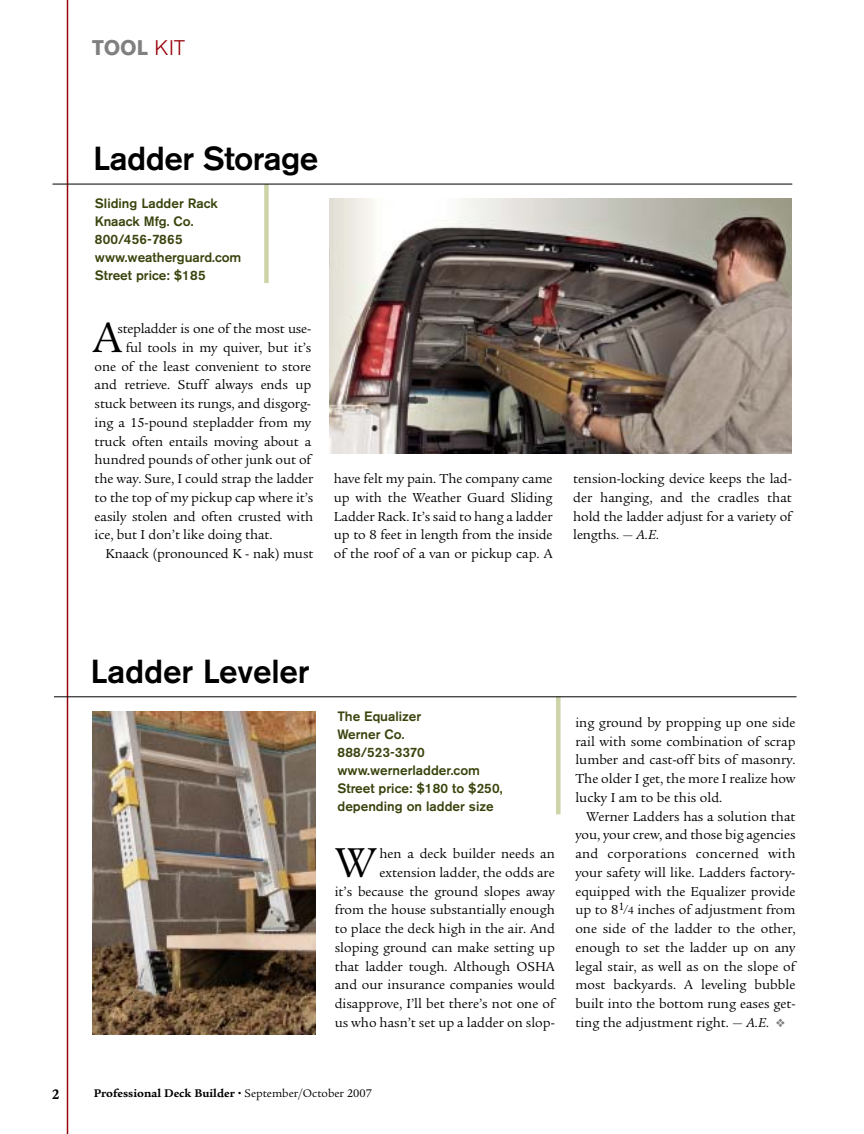
<style>
.page{position:relative;width:864px;height:1134px;background:#fff}
.page>*{position:absolute;margin:0;border:0;box-sizing:border-box;transform-origin:0 0}
.t1{font:46.5px "Legacy Serif";color:#000}
.t2{font:45.3px "Legacy Serif";color:#000}
.t3{font:500 33px "Akzidenz Grotesk BE";letter-spacing:-.015em;color:#000}
.t4{font:700 21px "Akzidenz Grotesk BE";color:#808080}
.t5{font:700 15px "Legacy Serif";color:#000}
.t6{font:14.1px/18.8px "Legacy Serif";letter-spacing:-.005em;color:#000;text-align:justify}
.t7{font:500 13.5px/18px "Akzidenz Grotesk BE";color:#39440d}
.t8{font:700 12px "Legacy Serif";color:#000}
.s1{font-weight:300;color:#990009}
.s2{font-style:italic}
.s3{font-size:11.55px}
.s4{color:#808080}
.s5{font-weight:900}
.s6{font-weight:400}
</style>
<div class="page">
<hr style="left:67px;top:0;width:1px;height:1134px;background:#990009">
<div style="left:264px;top:184px;width:5px;height:99px;background:#ced3a8"></div>
<hr style="left:53px;top:184px;width:739px;height:1px;background:#000">
<img style="left:329px;top:198px;width:463px;height:256px">
<div style="left:556px;top:697px;width:5px;height:117px;background:#ced3a8"></div>
<hr style="left:54px;top:697px;width:742px;height:1px;background:#000">
<img style="left:93px;top:711px;width:222px;height:324px">
<h3 class="t4" style="left:92px;top:40px;width:94px">TOOL <span class="s1">KIT</span></h3>
<h3 class="t3" style="left:93px;top:146px;width:227px">Ladder Storage</h3>
<p class="t7" style="left:95px;top:196px;width:148px">Sliding Ladder Rack<br>Knaack Mfg. Co.<br>800/456-7865 www.weatherguard.com<br>Street price: $185</p>
<h1 class="t1" style="left:93px;top:319px;width:31px">A</h1>
<p class="t6" style="left:117px;top:321px;width:195px">stepladder is one of the most use-</p>
<p class="t6" style="left:126px;top:339px;width:187px">ful tools in my quiver, but it’s</p>
<p class="t6" style="left:95px;top:358px;width:218px">one of the least convenient to store</p>
<p class="t6" style="left:95px;top:377px;width:218px">and retrieve. Stuff always ends up</p>
<p class="t6" style="left:95px;top:396px;width:218px">stuck between its rungs, and disgorg-</p>
<p class="t6" style="left:95px;top:414px;width:218px">ing a 15-pound stepladder from my</p>
<p class="t6" style="left:95px;top:433px;width:218px">truck often entails moving about a</p>
<p class="t6" style="left:95px;top:452px;width:218px">hundred pounds of other junk out of</p>
<p class="t6" style="left:95px;top:471px;width:220px">the way. Sure, I could strap the ladder</p>
<p class="t6" style="left:95px;top:489px;width:220px">to the top of my pickup cap where it’s</p>
<p class="t6" style="left:95px;top:508px;width:220px">easily stolen and often crusted with</p>
<p class="t6" style="left:95px;top:527px;width:179px">ice, but I don’t like doing that.</p>
<p class="t6" style="left:105px;top:546px;width:209px">Knaack (pronounced K - nak) must</p>
<p class="t6" style="left:334px;top:471px;width:220px">have felt my pain. The company came up with the Weather Guard Sliding Ladder Rack. It’s said to hang a ladder up to 8 feet in length from the inside of the roof of a van or pickup cap. A</p>
<p class="t6" style="left:573px;top:471px;width:220px">tension-locking device keeps the lad&shy;der hanging, and the cradles that hold the ladder adjust for a variety of lengths. — <span class="s2">A.E.</span></p>
<h3 class="t3" style="left:90px;top:659px;width:221px">Ladder Leveler</h3>
<p class="t7" style="left:338px;top:708px;width:167px">The Equalizer<br>Werner Co.<br>888/523-3370 www.wernerladder.com<br>Street price: $180 to $250, depending on ladder size</p>
<h2 class="t2" style="left:335px;top:845px;width:43px">W</h2>
<p class="t6" style="left:335px;top:846px;width:222px;text-align:right">hen a deck builder needs an extension ladder, the odds are<br>it’s because the ground slopes away from the house substantially enough to place the deck high in the air. And sloping ground can make setting up that ladder tough. Although OSHA and our insurance companies would disapprove, I’ll bet there’s not one of us who hasn’t set up a ladder on slop-</p>
<p class="t6" style="left:575px;top:714px;width:222px">ing ground by propping up one side rail with some combination of scrap lumber and cast-off bits of masonry.<br>The older I get, the more I realize how lucky I am to be this old.</p>
<p class="t6" style="left:575px;top:808px;width:222px;text-indent:11px">Werner Ladders has a solution that you, your crew, and those big agencies and corporations concerned with your safety will like. Ladders factory&shy;equipped with the Equalizer provide up to 8<sup>1</sup>⁄<span class="s3">4</span> inches of adjustment from one side of the ladder to the other, enough to set the ladder up on any legal stair, as well as on the slope of most backyards. A leveling bubble built into the bottom rung eases get&shy;ting the adjustment right. — <span class="s2">A.E.</span> <span class="s4">❖</span></p>
<p class="t5" style="left:52px;top:1088px;width:9px">2</p>
<p class="t8" style="left:94px;top:1088px;width:280px">Professional Deck Builder <span class="s5">•</span> <span class="s6">September/October 2007</span></p>
</div>
